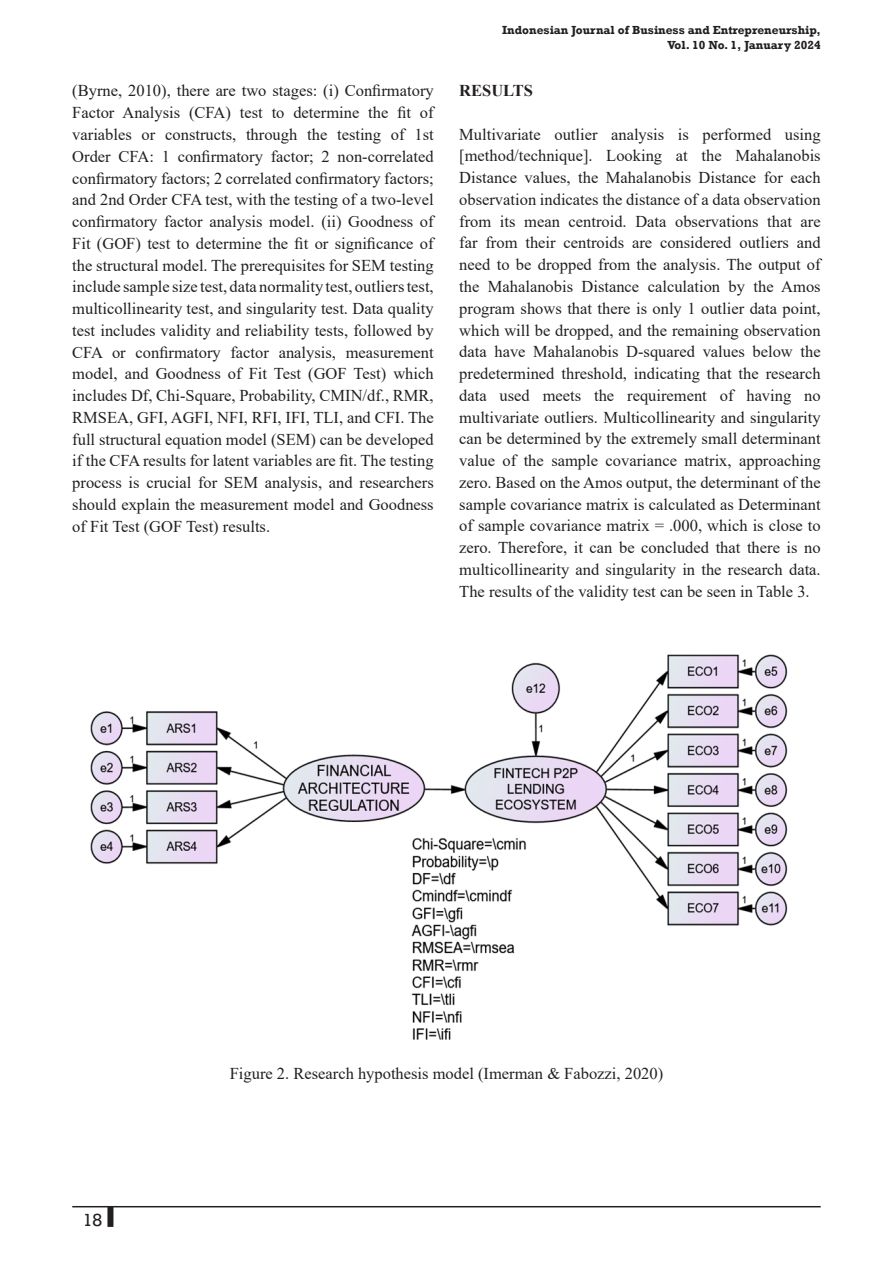
<style>
.page{position:relative;width:893px;height:1263px;background:#fff}
.page>*{position:absolute;margin:0;border:0;box-sizing:border-box;transform-origin:0 0}
.t1{font:18px "Rockwell";color:#231f20}
.t2{font:16.5px/21.8px "Times New Roman";color:#231f20;text-align:justify}
.t3{font:700 16.5px "Times New Roman";color:#231f20}
.t4{font:700 12px/15px "Rockwell";color:#231f20;text-align:right}
</style>
<div class="page">
<hr style="left:72px;top:1206px;width:749px;height:1px;background:#231f20">
<div style="left:107px;top:1207px;width:6px;height:20px;background:#231f20"></div>
<img style="left:90px;top:654px;width:698px;height:386px">
<p class="t4" style="left:502px;top:23px;width:320px">Indonesian Journal of Business and Entrepreneurship,<br>Vol. 10 No. 1, January 2024</p>
<p class="t2" style="left:72px;top:80px;width:363px">(Byrne, 2010), there are two stages: (i) Confirmatory Factor Analysis (CFA) test to determine the fit of variables or constructs, through the testing of 1st Order CFA: 1 confirmatory factor; 2 non-correlated confirmatory factors; 2 correlated confirmatory factors; and 2nd Order CFA test, with the testing of a two-level confirmatory factor analysis model. (ii) Goodness of Fit (GOF) test to determine the fit or significance of the structural model. The prerequisites for SEM testing include sample size test, data normality test, outliers test, multicollinearity test, and singularity test. Data quality test includes validity and reliability tests, followed by CFA or confirmatory factor analysis, measurement model, and Goodness of Fit Test (GOF Test) which includes Df, Chi-Square, Probability, CMIN/df., RMR, RMSEA, GFI, AGFI, NFI, RFI, IFI, TLI, and CFI. The full structural equation model (SEM) can be developed if the CFA results for latent variables are fit. The testing process is crucial for SEM analysis, and researchers should explain the measurement model and Goodness of Fit Test (GOF Test) results.</p>
<p class="t3" style="left:459px;top:79px;width:75px">RESULTS</p>
<p class="t2" style="left:459px;top:123px;width:363px">Multivariate outlier analysis is performed using [method/technique]. Looking at the Mahalanobis Distance values, the Mahalanobis Distance for each observation indicates the distance of a data observation from its mean centroid. Data observations that are far from their centroids are considered outliers and need to be dropped from the analysis. The output of the Mahalanobis Distance calculation by the Amos program shows that there is only 1 outlier data point, which will be dropped, and the remaining observation data have Mahalanobis D-squared values below the predetermined threshold, indicating that the research data used meets the requirement of having no multivariate outliers. Multicollinearity and singularity can be determined by the extremely small determinant value of the sample covariance matrix, approaching zero. Based on the Amos output, the determinant of the sample covariance matrix is calculated as Determinant of sample covariance matrix = .000, which is close to zero. Therefore, it can be concluded that there is no multicollinearity and singularity in the research data.<br>The results of the validity test can be seen in Table 3.</p>
<p class="t1" style="left:83px;top:1209px;width:21px">18</p>
<p class="t2" style="left:230px;top:1062px;width:435px">Figure 2. Research hypothesis model (Imerman &amp; Fabozzi, 2020)</p>
</div>
